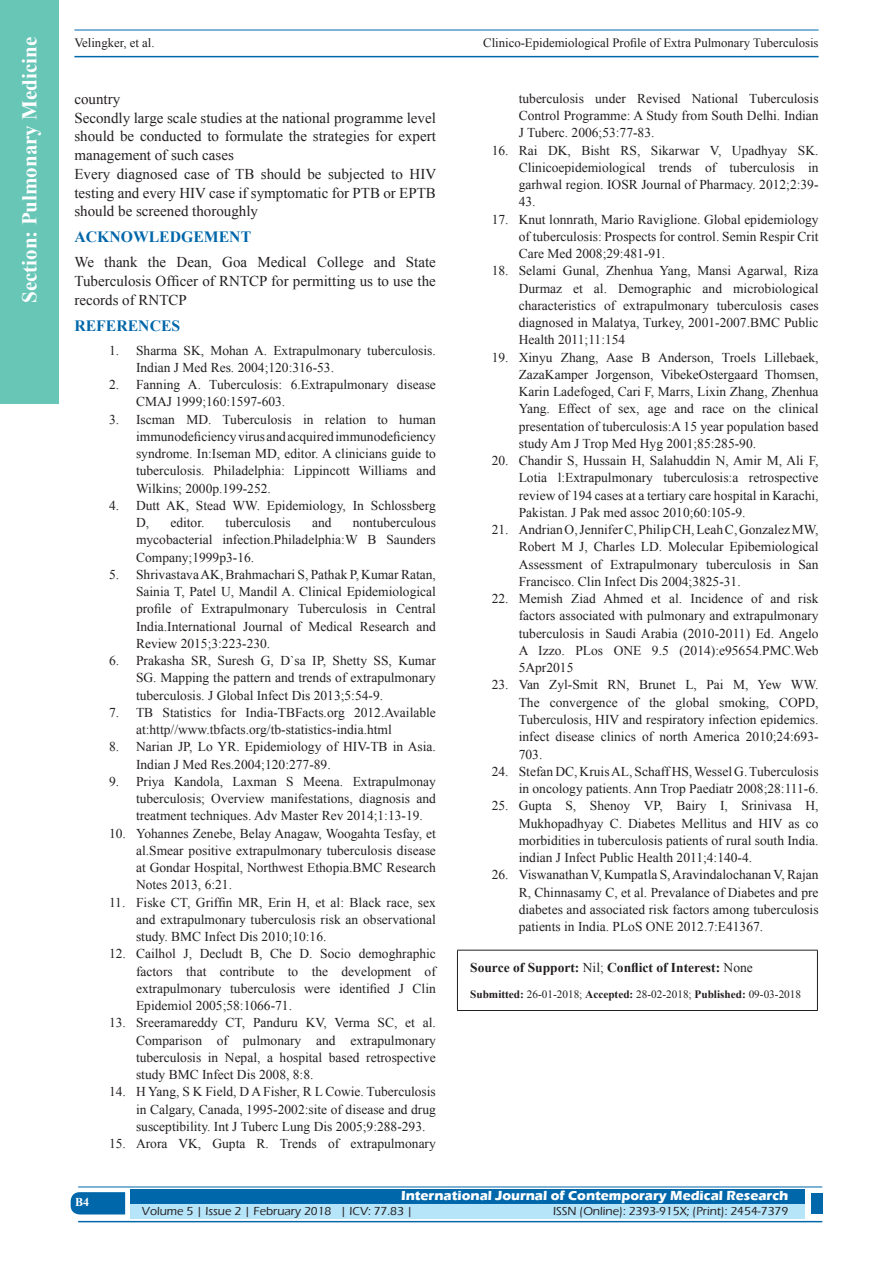
<style>
.page{position:relative;width:893px;height:1263px;background:#fff}
.page>*{position:absolute;margin:0;border:0;box-sizing:border-box;transform-origin:0 0}
.t1{font:700 21px "Times New Roman";color:#fff}
.t2{font:700 15.75px "Times New Roman";color:#0067aa}
.TX_New{font:15px/18.8px "Times New Roman";color:#231f20;text-align:justify}
.t3{font:13.5px/17.2px "Times New Roman";color:#231f20;text-align:justify}
.t4{font:700 13.5px "Eras ITC";color:#fff}
.SOS_New{font:700 13.5px "Times New Roman";color:#231f20}
.t5{font:12.75px "Times New Roman";color:#231f20}
.t6{font:500 12px "Eras ITC";color:#231f20}
.t7{font:700 12px "Times New Roman";color:#fff}
.SOS_New-2{font:11.25px "Times New Roman";color:#231f20}
.s1{font-weight:400}
.s2{font-weight:700}
</style>
<div class="page">
<hr style="left:74px;top:30px;width:745px;height:1px;background:#0067aa">
<hr style="left:74px;top:56px;width:745px;height:1px;background:#0067aa">
<svg style="left:71px;top:1192px;width:54px;height:22px"></svg>
<div style="left:130px;top:1189px;width:674px;height:15px;background:#0067aa"></div>
<div style="left:130px;top:1204px;width:674px;height:15px;background:#b6e4f9"></div>
<hr style="left:78px;top:1186px;width:744px;height:1px;background:#0067aa">
<hr style="left:78px;top:1221px;width:744px;height:1px;background:#0067aa">
<div style="left:811px;top:1193px;width:11px;height:21px;background:#0067aa"></div>
<div style="left:0;top:0;width:59px;height:404px;background:#68c6b7"></div>
<hr style="left:457px;top:950px;width:361px;height:1px;background:#231f20">
<hr style="left:457px;top:950px;width:1px;height:60px;background:#231f20">
<hr style="left:817px;top:950px;width:1px;height:60px;background:#231f20">
<hr style="left:457px;top:1010px;width:361px;height:1px;background:#231f20">
<h1 class="t1" style="left:15px;top:303px;width:267px;rotate:-90deg">Section: Pulmonary Medicine</h1>
<p class="t5" style="left:74px;top:35px;width:82px">Velingker, et al.</p>
<p class="t5" style="left:483px;top:35px;width:337px">Clinico-Epidemiological Profile of Extra Pulmonary Tuberculosis</p>
<p class="TX_New" style="left:74px;top:89px;width:47px">country</p>
<p class="TX_New" style="left:74px;top:108px;width:363px">Secondly large scale studies at the national programme level should be conducted to formulate the strategies for expert management of such cases</p>
<p class="TX_New" style="left:74px;top:164px;width:363px">Every diagnosed case of TB should be subjected to HIV testing and every HIV case if symptomatic for PTB or EPTB should be screened thoroughly</p>
<h1 class="t2" style="left:74px;top:226px;width:178px">ACKNOWLEDGEMENT</h1>
<p class="TX_New" style="left:74px;top:253px;width:363px">We thank the Dean, Goa Medical College and State Tuberculosis Officer of RNTCP for permitting us to use the records of RNTCP</p>
<h1 class="t2" style="left:74px;top:315px;width:107px">REFERENCES</h1>
<p class="t3" style="left:136px;top:341px;width:301px;text-indent:-27px">1. Sharma SK, Mohan A. Extrapulmonary tuberculosis.<br>Indian J Med Res. 2004;120:316-53.</p>
<p class="t3" style="left:136px;top:376px;width:301px;text-indent:-27px">2. Fanning A. Tuberculosis: 6.Extrapulmonary disease<br>CMAJ 1999;160:1597-603.</p>
<p class="t3" style="left:136px;top:410px;width:301px;text-indent:-27px">3. Iscman MD. Tuberculosis in relation to human immunodeficiency virus and acquired immunodeficiency syndrome. In:Iseman MD, editor. A clinicians guide to tuberculosis. Philadelphia: Lippincott Williams and Wilkins; 2000p.199-252.</p>
<p class="t3" style="left:136px;top:496px;width:301px;text-indent:-27px">4. Dutt AK, Stead WW. Epidemiology, In Schlossberg<br>D,</p>
<p class="t3" style="left:136px;top:514px;width:301px;text-indent:217px">nontuberculous mycobacterial infection.Philadelphia:W B Saunders Company;1999p3-16.</p>
<p class="t3" style="left:136px;top:565px;width:301px;text-indent:-27px">5. Shrivastava AK, Brahmachari S, Pathak P, Kumar Ratan, Sainia T, Patel U, Mandil A. Clinical Epidemiological profile of Extrapulmonary Tuberculosis in Central India.International Journal of Medical Research and Review 2015;3:223-230.</p>
<p class="t3" style="left:136px;top:652px;width:301px;text-indent:-27px">6. Prakasha SR, Suresh G, D`sa IP, Shetty SS, Kumar SG. Mapping the pattern and trends of extrapulmonary tuberculosis. J Global Infect Dis 2013;5:54-9.</p>
<p class="t3" style="left:136px;top:703px;width:301px;text-indent:-27px">7. TB Statistics for India-TBFacts.org 2012.Available at:http//www.tbfacts.org/tb-statistics-india.html</p>
<p class="t3" style="left:136px;top:738px;width:301px;text-indent:-27px">8. Narian JP, Lo YR. Epidemiology of HIV-TB in Asia.<br>Indian J Med Res.2004;120:277-89.</p>
<p class="t3" style="left:136px;top:772px;width:301px;text-indent:-27px">9. Priya Kandola, Laxman S Meena. Extrapulmonay tuberculosis; Overview manifestations, diagnosis and treatment techniques. Adv Master Rev 2014;1:13-19.</p>
<p class="t3" style="left:136px;top:824px;width:301px;text-indent:-27px">10. Yohannes Zenebe, Belay Anagaw, Woogahta Tesfay, et al.Smear positive extrapulmonary tuberculosis disease at Gondar Hospital, Northwest Ethopia.BMC Research Notes 2013, 6:21.</p>
<p class="t3" style="left:136px;top:893px;width:301px;text-indent:-27px">11. Fiske CT, Griffin MR, Erin H, et al: Black race, sex and extrapulmonary tuberculosis risk an observational study. BMC Infect Dis 2010;10:16.</p>
<p class="t3" style="left:136px;top:945px;width:301px;text-indent:-27px">12. Cailhol J, Decludt B, Che D. Socio demoghraphic factors that contribute to the development of extrapulmonary tuberculosis were identified J Clin Epidemiol 2005;58:1066-71.</p>
<p class="t3" style="left:136px;top:1014px;width:301px;text-indent:-27px">13. Sreeramareddy CT, Panduru KV, Verma SC, et al.<br>Comparison of pulmonary and extrapulmonary tuberculosis in Nepal, a hospital based retrospective study BMC Infect Dis 2008, 8:8.</p>
<p class="t3" style="left:136px;top:1083px;width:301px;text-indent:-27px">14. H Yang, S K Field, D A Fisher, R L Cowie. Tuberculosis in Calgary, Canada, 1995-2002:site of disease and drug susceptibility. Int J Tuberc Lung Dis 2005;9:288-293.</p>
<p class="t3" style="left:109px;top:1135px;width:328px">15. Arora VK, Gupta R. Trends of extrapulmonary</p>
<p class="t3" style="left:170px;top:514px;width:36px">editor.</p>
<p class="t3" style="left:226px;top:514px;width:67px">tuberculosis</p>
<p class="t3" style="left:312px;top:514px;width:21px">and</p>
<p class="t3" style="left:519px;top:90px;width:301px">tuberculosis under Revised National Tuberculosis Control Programme: A Study from South Delhi. Indian J Tuberc. 2006;53:77-83.</p>
<p class="t3" style="left:519px;top:141px;width:301px;text-indent:-27px">16. Rai DK, Bisht RS, Sikarwar V, Upadhyay SK.<br>Clinicoepidemiological trends of tuberculosis in garhwal region. IOSR Journal of Pharmacy. 2012;2:39- 43.</p>
<p class="t3" style="left:519px;top:210px;width:301px;text-indent:-27px">17. Knut lonnrath, Mario Raviglione. Global epidemiology of tuberculosis: Prospects for control. Semin Respir Crit Care Med 2008;29:481-91.</p>
<p class="t3" style="left:519px;top:262px;width:301px;text-indent:-27px">18. Selami Gunal, Zhenhua Yang, Mansi Agarwal, Riza Durmaz et al. Demographic and microbiological characteristics of extrapulmonary tuberculosis cases diagnosed in Malatya, Turkey, 2001-2007.BMC Public Health 2011;11:154</p>
<p class="t3" style="left:519px;top:348px;width:301px;text-indent:-27px">19. Xinyu Zhang, Aase B Anderson, Troels Lillebaek, ZazaKamper Jorgenson, VibekeOstergaard Thomsen, Karin Ladefoged, Cari F, Marrs, Lixin Zhang, Zhenhua Yang. Effect of sex, age and race on the clinical presentation of tuberculosis:A 15 year population based study Am J Trop Med Hyg 2001;85:285-90.</p>
<p class="t3" style="left:519px;top:452px;width:301px;text-indent:-27px">20. Chandir S, Hussain H, Salahuddin N, Amir M, Ali F, Lotia l:Extrapulmonary tuberculosis:a retrospective review of 194 cases at a tertiary care hospital in Karachi, Pakistan. J Pak med assoc 2010;60:105-9.</p>
<p class="t3" style="left:519px;top:521px;width:301px;text-indent:-27px">21. Andrian O, Jennifer C, Philip CH, Leah C, Gonzalez MW, Robert M J, Charles LD. Molecular Epibemiological Assessment of Extrapulmonary tuberculosis in San Francisco. Clin Infect Dis 2004;3825-31.</p>
<p class="t3" style="left:519px;top:590px;width:301px;text-indent:-27px">22. Memish Ziad Ahmed et al. Incidence of and risk factors associated with pulmonary and extrapulmonary tuberculosis in Saudi Arabia (2010-2011) Ed. Angelo A Izzo. PLos ONE 9.5 (2014):e95654.PMC.Web 5Apr2015</p>
<p class="t3" style="left:519px;top:676px;width:301px;text-indent:-27px">23. Van Zyl-Smit RN, Brunet L, Pai M, Yew WW.<br>The convergence of the global smoking, COPD, Tuberculosis, HIV and respiratory infection epidemics. infect disease clinics of north America 2010;24:693- 703.</p>
<p class="t3" style="left:492px;top:762px;width:328px;text-align:right">24. Stefan DC, Kruis AL, Schaff HS, Wessel G. Tuberculosis in oncology patients. Ann Trop Paediatr 2008;28:111-6.</p>
<p class="t3" style="left:519px;top:797px;width:301px;text-indent:-27px">25. Gupta S, Shenoy VP, Bairy I, Srinivasa H, Mukhopadhyay C. Diabetes Mellitus and HIV as co morbidities in tuberculosis patients of rural south India. indian J Infect Public Health 2011;4:140-4.</p>
<p class="t3" style="left:519px;top:866px;width:301px;text-indent:-27px">26. Viswanathan V, Kumpatla S, Aravindalochanan V, Rajan R, Chinnasamy C, et al. Prevalance of Diabetes and pre diabetes and associated risk factors among tuberculosis patients in India. PLoS ONE 2012.7:E41367.</p>
<p class="SOS_New" style="left:470px;top:958px;width:284px">Source of Support: <span class="s1">Nil;</span> Conflict of Interest: <span class="s1">None</span></p>
<p class="SOS_New-2" style="left:470px;top:986px;width:332px"><span class="s2">Submitted:</span> 26-01-2018; <span class="s2">Accepted:</span> 28-02-2018; <span class="s2">Published:</span> 09-03-2018</p>
<p class="t7" style="left:75px;top:1194px;width:16px">B4</p>
<p class="t4" style="left:401px;top:1188px;width:389px">International Journal of Contemporary Medical Research</p>
<p class="t6" style="left:142px;top:1204px;width:272px">Volume 5 | Issue 2 | February 2018 | ICV: 77.83 |</p>
<p class="t6" style="left:553px;top:1204px;width:237px">ISSN (Online): 2393-915X; (Print): 2454-7379</p>
</div>
